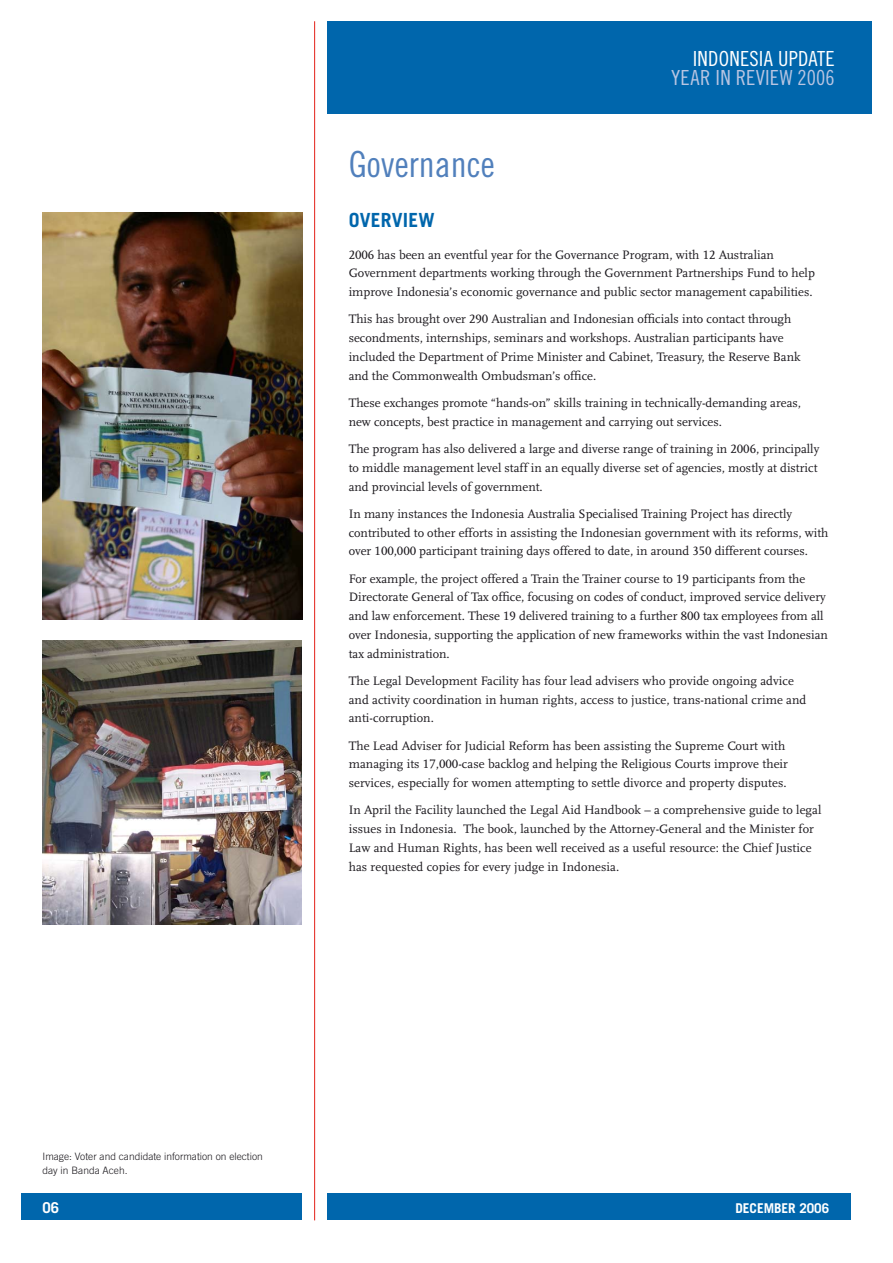
<style>
.page{position:relative;width:893px;height:1263px;background:#fff}
.page>*{position:absolute;margin:0;border:0;box-sizing:border-box;transform-origin:0 0}
.t1{font:36px "Trade Gothic Cond Eighteen";color:#5180bc}
.t2{font:20.85px "Trade Gothic Cond Eighteen";letter-spacing:.01em;color:#b9c5e2}
.t3{font:20.85px "Trade Gothic Cond Eighteen";letter-spacing:.01em;color:#fff}
.t4{font:700 19.5px "Trade Gothic";letter-spacing:.01em;color:#0066ac}
.t5{font:700 15px "Trade Gothic";color:#fff}
.t6{font:700 13.5px "Trade Gothic";letter-spacing:-.005em;color:#fff}
.t7{font:12.75px/18.8px "Scala LF";color:#1a171c}
.t8{font:300 10.2px/13.5px "Trade Gothic";color:#1a171c}
</style>
<div class="page">
<div style="left:327px;top:21px;width:545px;height:92px;background:#0066ac"></div>
<div style="left:327px;top:1194px;width:523px;height:26px;background:#0066ac"></div>
<div style="left:21px;top:1194px;width:281px;height:26px;background:#0066ac"></div>
<hr style="left:314px;top:21px;width:1px;height:1199px;background:#e32119">
<img style="left:43px;top:213px;width:259px;height:406px">
<img style="left:43px;top:641px;width:259px;height:283px">
<h2 class="t3" style="left:693px;top:46px;width:45px">INDONESIA</h2>
<h2 class="t3" style="left:778px;top:46px;width:30px">UPDATE</h2>
<h2 class="t2" style="left:671px;top:66px;width:48px">YEAR INRE</h2>
<h2 class="t2" style="left:756px;top:66px;width:81px">VIEW 2006</h2>
<h1 class="t1" style="left:349px;top:143px;width:147px">GOVERNANCE</h1>
<h3 class="t4" style="left:349px;top:208px;width:87px">OVERVIEW</h3>
<p class="t7" style="left:349px;top:245px;width:468px">2006 has been an eventful year for the Governance Program, with 12 Australian<br>Government departments working through the Government Partnerships Fund to help improve Indonesia’s economic governance and public sector management capabilities.</p>
<p class="t7" style="left:349px;top:310px;width:453px">This has brought over 290 Australian and Indonesian officials into contact through secondments, internships, seminars and workshops. Australian participants have included the Department of Prime Minister and Cabinet, Treasury, the Reserve Bank and the Commonwealth Ombudsman’s office.</p>
<p class="t7" style="left:349px;top:393px;width:454px">These exchanges promote “hands-on” skills training in technically-demanding areas, new concepts, best practice in management and carrying out services.</p>
<p class="t7" style="left:349px;top:439px;width:472px">The program has also delivered a large and diverse range of training in 2006, principally to middle management level staff in an equally diverse set of agencies, mostly at district and provincial levels of government.</p>
<p class="t7" style="left:349px;top:504px;width:481px">In many instances the Indonesia Australia Specialised Training Project has directly contributed to other efforts in assisting the Indonesian government with its reforms, with over 100,000 participant training days offered to date, in around 350 different courses.</p>
<p class="t7" style="left:349px;top:569px;width:481px">For example, the project offered a Train the Trainer course to 19 participants from the Directorate General of Tax office, focusing on codes of conduct, improved service delivery and law enforcement. These 19 delivered training to a further 800 tax employees from all over Indonesia, supporting the application of new frameworks within the vast Indonesian tax administration.</p>
<p class="t7" style="left:349px;top:671px;width:459px">The Legal Development Facility has four lead advisers who provide ongoing advice and activity coordination in human rights, access to justice, trans-national crime and anti-corruption.</p>
<p class="t7" style="left:349px;top:736px;width:441px">The Lead Adviser for Judicial Reform has been assisting the Supreme Court with managing its 17,000-case backlog and helping the Religious Courts improve their services, especially for women attempting to settle divorce and property disputes.</p>
<p class="t7" style="left:349px;top:801px;width:474px">In April the Facility launched the Legal Aid Handbook – a comprehensive guide to legal issues in Indonesia. The book, launched by the Attorney-General and the Minister for Law and Human Rights, has been well received as a useful resource: the Chief Justice has requested copies for every judge in Indonesia.</p>
<p class="t8" style="left:43px;top:1149px;width:222px">Image: Voter and candidate information on election day in Banda Aceh.</p>
<p class="t5" style="left:43px;top:1198px;width:10px">0</p>
<p class="t6" style="left:735px;top:1200px;width:95px">DECEMBER 2006</p>
</div>
